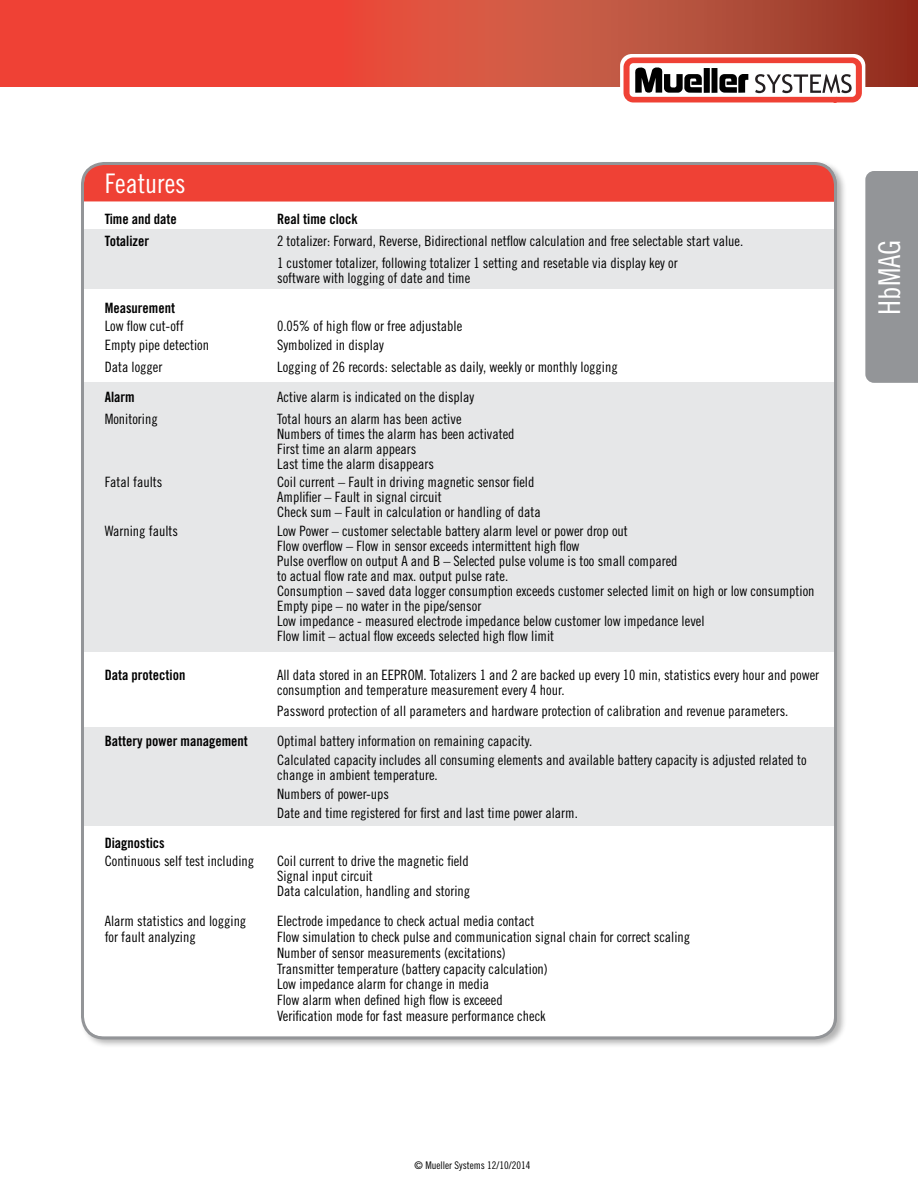
<style>
.page{position:relative;width:918px;height:1188px;background:#fff}
.page>*{position:absolute;margin:0;border:0;box-sizing:border-box;transform-origin:0 0}
.t1{font:30px "Trade Gothic Cond Eighteen";color:#fff}
.t2{font:27px "Trade Gothic Cond Eighteen";color:#fff}
.t3{font:14.25px/15px "Trade Gothic Cond Eighteen";color:#000}
.t4{font:14.25px "Trade Gothic Bold Cond Twenty";color:#000}
.t5{font:10.5px "Trade Gothic Cond Eighteen";color:#000}
</style>
<div class="page">
<svg style="left:0;top:0;width:918px;height:87px;background:#d54838"></svg>
<svg style="left:620px;top:54px;width:245px;height:49px"></svg>
<div style="left:865px;top:171px;width:53px;height:212px;background:#939598"></div>
<div style="left:80px;top:161px;width:766px;height:887px;background:#000;opacity:.3"></div>
<div style="left:83px;top:164px;width:753px;height:874px;background:#fff;border-radius:22px"></div>
<div style="left:82px;top:164px;width:755px;height:38px;background:#ef4135"></div>
<div style="left:83px;top:230px;width:754px;height:60px;background:#e6e7e8"></div>
<div style="left:83px;top:382px;width:754px;height:270px;background:#e6e7e8"></div>
<div style="left:83px;top:728px;width:754px;height:98px;background:#e6e7e8"></div>
<h2 class="t2" style="left:105px;top:167px;width:82px">Features</h2>
<p class="t4" style="left:105px;top:210px;width:74px">Time and date</p>
<p class="t4" style="left:277px;top:210px;width:82px">Real time clock</p>
<p class="t4" style="left:105px;top:232px;width:46px">Totalizer</p>
<p class="t3" style="left:277px;top:230px;width:468px;line-height:21.8px">2 totalizer: Forward, Reverse, Bidirectional netflow calculation and free selectable start value.<br>1 customer totalizer, following totalizer 1 setting and resetable via display key or</p>
<p class="t3" style="left:277px;top:270px;width:195px">software with logging of date and time</p>
<p class="t4" style="left:105px;top:299px;width:72px">Measurement</p>
<p class="t3" style="left:105px;top:319px;width:81px">Low flow cut-off</p>
<p class="t3" style="left:277px;top:319px;width:187px">0.05% of high flow or free adjustable</p>
<p class="t3" style="left:105px;top:337px;width:106px">Empty pipe detection</p>
<p class="t3" style="left:277px;top:337px;width:108px">Symbolized in display</p>
<p class="t3" style="left:105px;top:359px;width:59px">Data logger</p>
<p class="t3" style="left:277px;top:359px;width:342px">Logging of 26 records: selectable as daily, weekly or monthly logging</p>
<p class="t4" style="left:105px;top:388px;width:32px">Alarm</p>
<p class="t3" style="left:277px;top:389px;width:199px">Active alarm is indicated on the display</p>
<p class="t3" style="left:105px;top:411px;width:55px">Monitoring</p>
<p class="t3" style="left:277px;top:411px;width:239px">Total hours an alarm has been active<br>Numbers of times the alarm has been activated First time an alarm appears<br>Last time the alarm disappears</p>
<p class="t3" style="left:105px;top:475px;width:59px">Fatal faults</p>
<p class="t3" style="left:277px;top:475px;width:265px">Coil current – Fault in driving magnetic sensor field<br>Amplifier – Fault in signal circuit<br>Check sum – Fault in calculation or handling of data</p>
<p class="t3" style="left:105px;top:524px;width:75px">Warning faults</p>
<p class="t3" style="left:277px;top:524px;width:539px">Low Power – customer selectable battery alarm level or power drop out<br>Flow overflow – Flow in sensor exceeds intermittent high flow<br>Pulse overflow on output A and B – Selected pulse volume is too small compared<br>to actual flow rate and max. output pulse rate.<br>Consumption – saved data logger consumption exceeds customer selected limit on high or low consumption Empty pipe – no water in the pipe/sensor<br>Low impedance - measured electrode impedance below customer low impedance level<br>Flow limit – actual flow exceeds selected high flow limit</p>
<p class="t4" style="left:105px;top:666px;width:82px">Data protection</p>
<p class="t3" style="left:277px;top:667px;width:544px">All data stored in an EEPROM. Totalizers 1 and 2 are backed up every 10 min, statistics every hour and power consumption and temperature measurement every 4 hour.</p>
<p class="t3" style="left:277px;top:704px;width:513px">Password protection of all parameters and hardware protection of calibration and revenue parameters.</p>
<p class="t4" style="left:105px;top:733px;width:145px">Battery power management</p>
<p class="t3" style="left:277px;top:732px;width:531px;line-height:18.8px">Optimal battery information on remaining capacity.<br>Calculated capacity includes all consuming elements and available battery capacity is adjusted related to</p>
<p class="t3" style="left:277px;top:765px;width:302px;line-height:18.8px">change in ambient temperature.<br>Numbers of power-ups<br>Date and time registered for first and last time power alarm.</p>
<p class="t4" style="left:105px;top:834px;width:62px">Diagnostics</p>
<p class="t3" style="left:105px;top:854px;width:151px">Continuous self test including</p>
<p class="t3" style="left:277px;top:854px;width:195px">Coil current to drive the magnetic field<br>Signal input circuit<br>Data calculation, handling and storing</p>
<p class="t3" style="left:105px;top:914px;width:143px">Alarm statistics and logging</p>
<p class="t3" style="left:277px;top:914px;width:259px">Electrode impedance to check actual media contact</p>
<p class="t3" style="left:105px;top:929px;width:92px">for fault analyzing</p>
<p class="t3" style="left:277px;top:929px;width:415px;line-height:15.8px">Flow simulation to check pulse and communication signal chain for correct scaling Number of sensor measurements (excitations)<br>Transmitter temperature (battery capacity calculation)<br>Low impedance alarm for change in media<br>Flow alarm when defined high flow is exceeed<br>Verification mode for fast measure performance check</p>
<p class="t5" style="left:415px;top:1159px;width:117px">© Mueller Systems 12/10/2014</p>
<h1 class="t1" style="left:872px;top:315px;width:76px;rotate:-90deg">HbMAG</h1>
</div>
